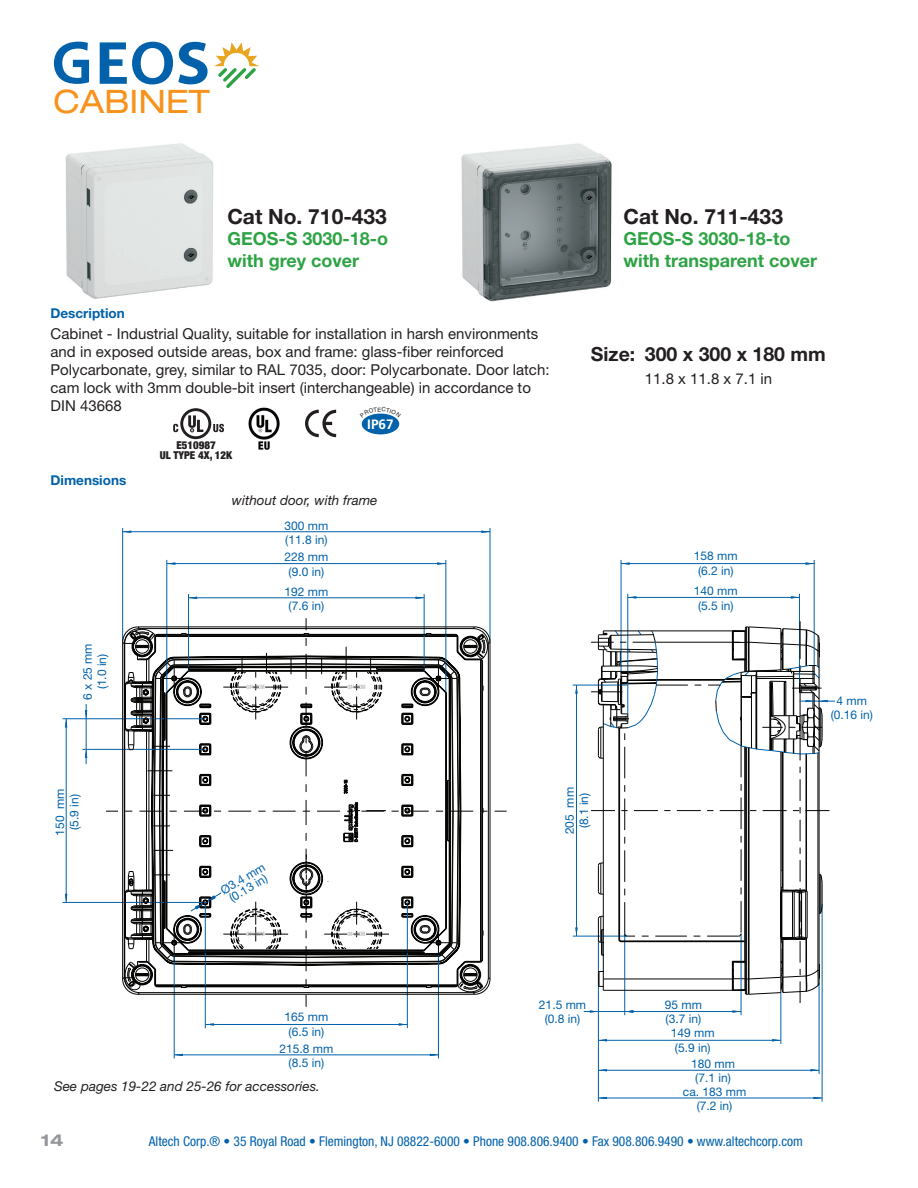
<style>
.page{position:relative;width:918px;height:1188px;background:#fff}
.page>*{position:absolute;margin:0;border:0;box-sizing:border-box;transform-origin:0 0}
.t1{font:expanded 32.4px "Helvetica Neue";color:#f7931d}
.t2{font:700 21px "Helvetica Neue";color:#231f20}
.t3{font:700 19.5px "Helvetica Neue";color:#231f20}
.t4{font:700 18px/21.6px "Helvetica Neue";color:#2da343}
.t5{font:700 expanded 16.5px "Helvetica Neue";color:#939598}
.t6{font:15px/18px "Helvetica Neue";color:#231f20}
.t7{font:700 13.65px "Frutiger";color:#fff}
.t8{font:condensed 13.5px "Helvetica Neue";color:#0161aa}
.t9{font:italic 13.5px "Helvetica Neue";color:#231f20}
.t10{font:700 13.5px "Helvetica Neue";color:#0161aa}
.t11{font:12px/14.4px "Helvetica Neue";color:#0161aa;text-align:center}
.t12{font:900 condensed 10.8px/10.5px "Helvetica Neue";color:#231f20;text-align:center}
</style>
<div class="page">
<img style="left:65px;top:143px;width:148px;height:156px">
<svg style="left:54px;top:42px;width:35px;height:42px"></svg>
<svg style="left:100px;top:42px;width:108px;height:42px"></svg>
<svg style="left:214px;top:42px;width:45px;height:46px"></svg>
<img style="left:461px;top:143px;width:151px;height:159px">
<svg style="left:305px;top:409px;width:32px;height:29px"></svg>
<div style="left:362px;top:414px;width:37px;height:20px;background:#0161aa;border-radius:50%"></div>
<img style="left:248px;top:407px;width:32px;height:43px">
<svg style="left:173px;top:408px;width:51px;height:31px"></svg>
<hr style="left:66px;top:719px;width:1px;height:183px;background:#0161aa">
<hr style="left:86px;top:704px;width:1px;height:60px;background:#0161aa">
<hr style="left:63px;top:902px;width:142px;height:1px;background:#0161aa">
<hr style="left:82px;top:749px;width:123px;height:1px;background:#0161aa">
<hr style="left:63px;top:718px;width:142px;height:1px;background:#0161aa">
<svg style="left:122px;top:528px;width:369px;height:531px"></svg>
<svg style="left:572px;top:684px;width:18px;height:253px"></svg>
<svg style="left:590px;top:559px;width:245px;height:543px"></svg>
<svg style="left:367px;top:413px;width:27px;height:4px"></svg>
<svg style="left:106px;top:618px;width:401px;height:389px"></svg>
<h1 class="t1" style="left:53px;top:81px;width:158px">CABINET</h1>
<p class="t10" style="left:51px;top:305px;width:76px">Description</p>
<h2 class="t2" style="left:227px;top:203px;width:161px">Cat No. 710-433</h2>
<p class="t4" style="left:227px;top:228px;width:162px">GEOS-S 3030-18-o with grey cover</p>
<p class="t6" style="left:51px;top:324px;width:500px">Cabinet - Industrial Quality, suitable for installation in harsh environments and in exposed outside areas, box and frame: glass-fiber reinforced Polycarbonate, grey, similar to RAL 7035, door: Polycarbonate. Door latch: cam lock with 3mm double-bit insert (interchangeable) in accordance to DIN 43668</p>
<p class="t7" style="left:367px;top:416px;width:28px">IP67</p>
<p class="t12" style="left:160px;top:440px;width:74px">E510987<br>UL TYPE 4X, 12K</p>
<p class="t10" style="left:51px;top:472px;width:77px">Dimensions</p>
<p class="t11" style="left:80px;top:700px;width:58px;rotate:-90deg">6 x 25 mm (1.0 in)</p>
<p class="t9" style="left:232px;top:492px;width:147px">without door, with frame</p>
<p class="t11" style="left:284px;top:518px;width:45px;text-align:left">300 mm (11.8 in)</p>
<p class="t11" style="left:284px;top:550px;width:45px">228 mm (9.0 in)</p>
<p class="t11" style="left:284px;top:584px;width:45px">192 mm (7.6 in)</p>
<h2 class="t2" style="left:623px;top:203px;width:161px">Cat No. 711-433</h2>
<p class="t4" style="left:623px;top:228px;width:195px">GEOS-S 3030-18-to with transparent cover</p>
<h3 class="t3" style="left:591px;top:342px;width:236px">Size: 300 x 300 x 180 mm</h3>
<p class="t6" style="left:645px;top:369px;width:129px">11.8 x 11.8 x 7.1 in</p>
<p class="t11" style="left:694px;top:549px;width:45px">158 mm (6.2 in)</p>
<p class="t11" style="left:694px;top:584px;width:45px">140 mm (5.5 in)</p>
<p class="t11" style="left:831px;top:693px;width:44px">4 mm (0.16 in)</p>
<p class="t11" style="left:53px;top:836px;width:49px;rotate:-90deg">150 mm (5.9 in)</p>
<p class="t11" style="left:219px;top:887px;width:51px;line-height:10.5px;rotate:-31deg">Ø3.4 mm (0.13 in)</p>
<p class="t11" style="left:562px;top:834px;width:49px;rotate:-90deg">205 mm (8.1 in)</p>
<p class="t11" style="left:284px;top:1010px;width:45px">165 mm (6.5 in)</p>
<p class="t11" style="left:279px;top:1041px;width:55px">215.8 mm (8.5 in)</p>
<p class="t9" style="left:54px;top:1078px;width:268px">See pages 19-22 and 25-26 for accessories.</p>
<p class="t11" style="left:539px;top:997px;width:49px">21.5 mm (0.8 in)</p>
<p class="t11" style="left:665px;top:997px;width:39px">95 mm</p>
<p class="t11" style="left:666px;top:1012px;width:37px">(3.7 in)</p>
<p class="t11" style="left:671px;top:1026px;width:45px">149 mm</p>
<p class="t11" style="left:675px;top:1040px;width:37px">(5.9 in)</p>
<p class="t11" style="left:683px;top:1056px;width:65px">180 mm (7.1 in)<br>ca. 183 mm (7.2 in)</p>
<p class="t5" style="left:41px;top:1130px;width:24px">14</p>
<p class="t8" style="left:149px;top:1133px;width:656px">Altech Corp.® • 35 Royal Road • Flemington, NJ 08822-6000 • Phone 908.806.9400 • Fax 908.806.9490 • www.altechcorp.com</p>
</div>
